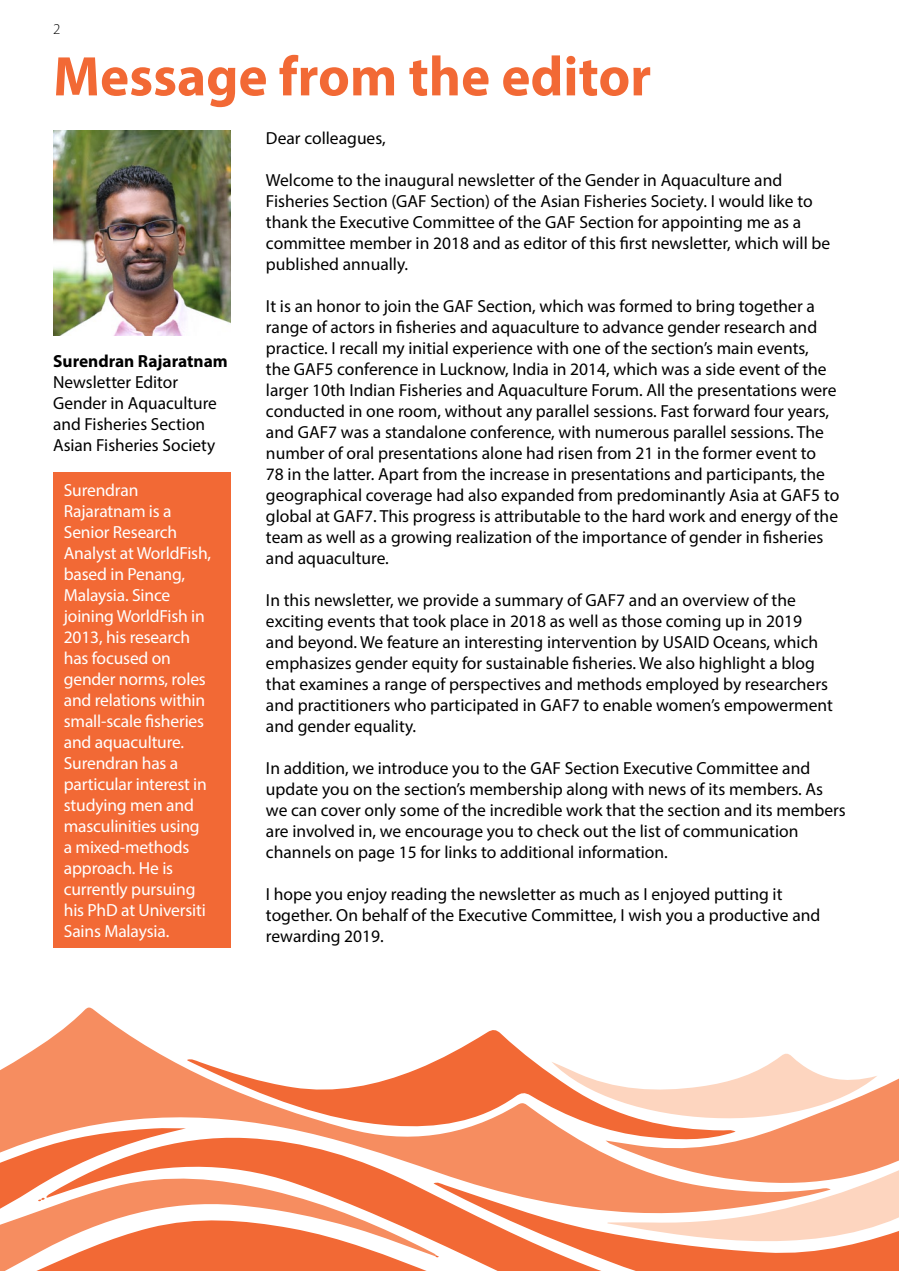
<style>
.page{position:relative;width:899px;height:1271px;background:#fff}
.page>*{position:absolute;margin:0;border:0;box-sizing:border-box;transform-origin:0 0}
.t1{font:700 56.25px "Myriad Pro";color:#f26935}
.t2{font:17.5px/21px "Myriad Pro";color:#000}
.t3{font:17.5px/21px "Myriad Pro";letter-spacing:-.01em;color:#fff}
.t4{font:700 17.5px "Myriad Pro";color:#000}
.t5{font:300 15px "Myriad Pro";color:#000}
</style>
<div class="page">
<div style="left:53px;top:472px;width:177px;height:475px;background:#f26935"></div>
<img style="left:53px;top:131px;width:177px;height:205px">
<svg style="left:30px;top:1007px;width:126px;height:45px"></svg>
<svg style="left:453px;top:1030px;width:69px;height:22px"></svg>
<svg style="left:0;top:1052px;width:898px;height:218px"></svg>
<p class="t5" style="left:53px;top:21px;width:9px">2</p>
<h1 class="t1" style="left:53px;top:40px;width:599px">Message from the editor</h1>
<p class="t2" style="left:266px;top:127px;width:121px">Dear colleagues,</p>
<p class="t2" style="left:266px;top:169px;width:565px">Welcome to the inaugural newsletter of the Gender in Aquaculture and Fisheries Section (GAF Section) of the Asian Fisheries Society. I would like to thank the Executive Committee of the GAF Section for appointing me as a committee member in 2018 and as editor of this first newsletter, which will be published annually.</p>
<p class="t2" style="left:266px;top:295px;width:574px">It is an honor to join the GAF Section, which was formed to bring together a range of actors in fisheries and aquaculture to advance gender research and practice. I recall my initial experience with one of the section’s main events,<br>the GAF5 conference in Lucknow, India in 2014, which was a side event of the larger 10th Indian Fisheries and Aquaculture Forum. All the presentations were conducted in one room, without any parallel sessions. Fast forward four years, and GAF7 was a standalone conference, with numerous parallel sessions. The number of oral presentations alone had risen from 21 in the former event to<br>78 in the latter. Apart from the increase in presentations and participants, the geographical coverage had also expanded from predominantly Asia at GAF5 to global at GAF7. This progress is attributable to the hard work and energy of the team as well as a growing realization of the importance of gender in fisheries and aquaculture.</p>
<p class="t2" style="left:266px;top:589px;width:568px">In this newsletter, we provide a summary of GAF7 and an overview of the exciting events that took place in 2018 as well as those coming up in 2019 and beyond. We feature an interesting intervention by USAID Oceans, which emphasizes gender equity for sustainable fisheries. We also highlight a blog that examines a range of perspectives and methods employed by researchers and practitioners who participated in GAF7 to enable women’s empowerment and gender equality.</p>
<p class="t2" style="left:266px;top:757px;width:581px">In addition, we introduce you to the GAF Section Executive Committee and update you on the section’s membership along with news of its members. As we can cover only some of the incredible work that the section and its members are involved in, we encourage you to check out the list of communication channels on page 15 for links to additional information.</p>
<p class="t2" style="left:266px;top:883px;width:555px">I hope you enjoy reading the newsletter as much as I enjoyed putting it together. On behalf of the Executive Committee, I wish you a productive and rewarding 2019.</p>
<p class="t4" style="left:53px;top:349px;width:176px">Surendran Rajaratnam</p>
<p class="t2" style="left:53px;top:371px;width:165px">Newsletter Editor<br>Gender in Aquaculture and Fisheries Section<br>Asian Fisheries Society</p>
<p class="t3" style="left:64px;top:479px;width:149px">Surendran<br>Rajaratnam is a<br>Senior Research<br>Analyst at WorldFish, based in Penang,<br>Malaysia. Since joining WorldFish in<br>2013, his research has focused on gender norms, roles and relations within small-scale fisheries and aquaculture.<br>Surendran has a particular interest in studying men and masculinities using a mixed-methods approach. He is currently pursuing his PhD at Universiti<br>Sains Malaysia.</p>
</div>
